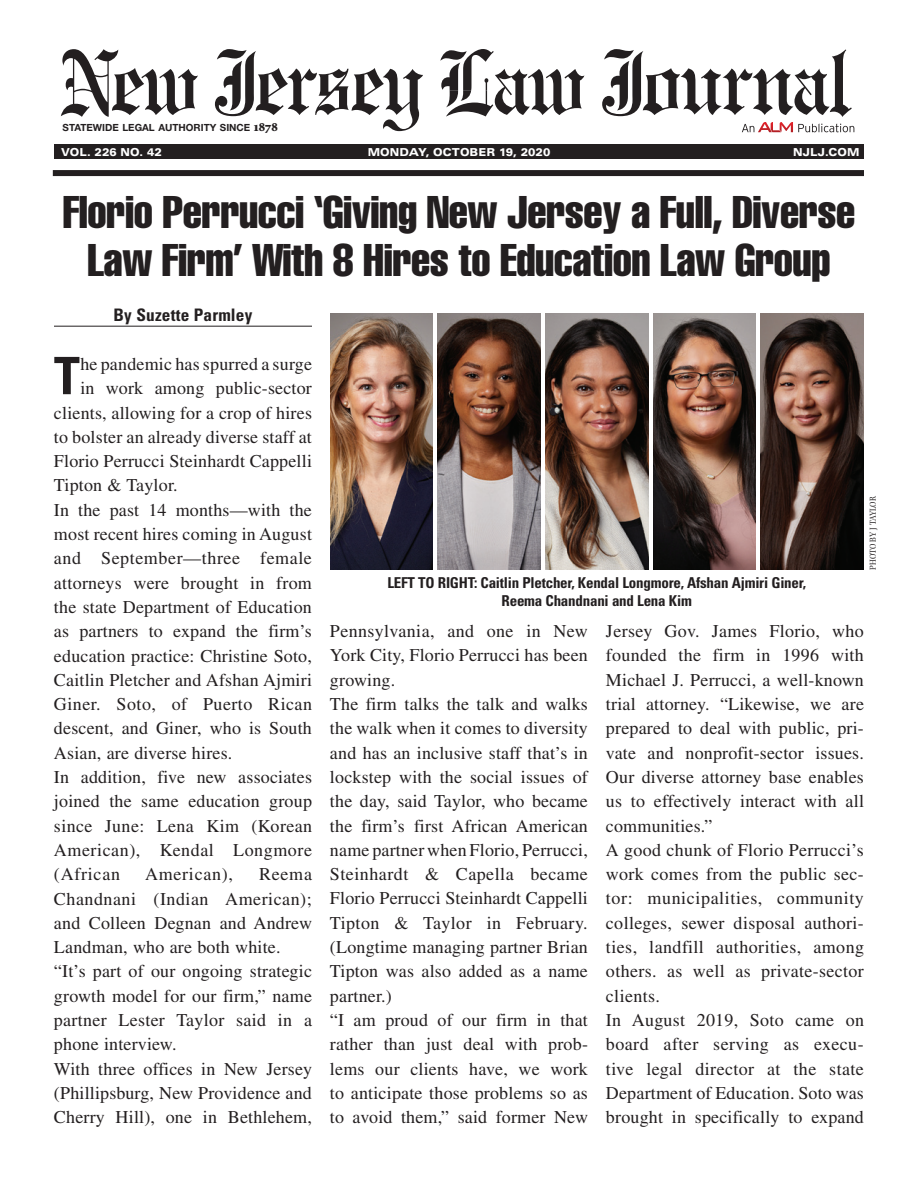
<style>
.page{position:relative;width:918px;height:1188px;background:#fff}
.page>*{position:absolute;margin:0;border:0;box-sizing:border-box;transform-origin:0 0}
.t1{font:700 condensed 51.6px "Univers LT Std";color:#231f20}
.t2{font:45px/48px "Helvetica LT Std Comp";letter-spacing:-.01em;color:#231f20;text-align:center}
.t3{font:18px/24.3px "Times LT Std";letter-spacing:.01em;color:#231f20}
.t4{font:18px "Times LT Std";letter-spacing:.03em;color:#231f20}
.t5{font:18px "Times LT Std";letter-spacing:.04em;color:#231f20}
.t6{font:700 condensed 17.25px "Univers LT Std";letter-spacing:.01em;color:#231f20}
.t7{font:700 condensed 15px/18px "Univers LT Std";letter-spacing:-.015em;color:#231f20;text-align:center}
.t8{font:900 expanded 10.95px "Univers LT Std";letter-spacing:.005em;color:#fff;scale:.9 1}
.t9{font:700 9.9px "Helvetica Neue LT Std";color:#231f20}
.t10{font:9px "Photina MT Std";letter-spacing:.01em;color:#231f20;scale:.9 1}
.s1{font-family:"Minion Std";font-weight:900;font-size:13.2px}
</style>
<div class="page">
<div style="left:53px;top:170px;width:811px;height:6px;background:#231f20"></div>
<div style="left:54px;top:144px;width:810px;height:15px;background:#231f20"></div>
<svg style="left:61px;top:49px;width:137px;height:68px"></svg>
<svg style="left:215px;top:49px;width:208px;height:82px"></svg>
<svg style="left:440px;top:49px;width:144px;height:68px"></svg>
<svg style="left:602px;top:49px;width:252px;height:83px"></svg>
<hr style="left:54px;top:326px;width:258px;height:1px;background:#231f20">
<img style="left:330px;top:313px;width:103px;height:257px">
<img style="left:438px;top:313px;width:102px;height:257px">
<img style="left:545px;top:313px;width:103px;height:257px">
<img style="left:653px;top:313px;width:103px;height:257px">
<img style="left:761px;top:313px;width:103px;height:257px">
<p class="t9" style="left:63px;top:122px;width:217px">STATEWIDE LEGAL AUTHORITY SINCE <span class="s1">1878</span></p>
<p class="t8" style="left:61px;top:146px;width:113px">VOL. 226 NO. 42</p>
<p class="t8" style="left:368px;top:146px;width:204px">MON DAY, OCTOBER 19, 2020</p>
<p class="t8" style="left:793px;top:146px;width:75px">NJLJ.COM</p>
<h2 class="t2" style="left:63px;top:188px;width:794px">Florio Perrucci ‘Giving New Jersey a Full, Diverse<br>Law Firm’ With 8 Hires to Education Law Group</h2>
<p class="t6" style="left:114px;top:305px;width:140px">By Suzette Parmley</p>
<h1 class="t1" style="left:54px;top:344px;width:27px">T</h1>
<p class="t3" style="left:80px;top:352px;width:233px">he pandemic has spurred a surge</p>
<p class="t3" style="left:80px;top:376px;width:233px">in work among public-sector</p>
<p class="t3" style="left:54px;top:400px;width:260px">clients, allowing for a crop of hires</p>
<p class="t3" style="left:54px;top:425px;width:259px">to bolster an already diverse staff at</p>
<p class="t3" style="left:54px;top:449px;width:260px">Florio Perrucci Steinhardt Cappelli</p>
<p class="t3" style="left:54px;top:473px;width:125px">Tipton &amp; Taylor.</p>
<p class="t3" style="left:54px;top:497px;width:259px">In the past 14 months—with the</p>
<p class="t3" style="left:54px;top:522px;width:260px">most recent hires coming in August</p>
<p class="t4" style="left:54px;top:548px;width:259px">and September—three female</p>
<p class="t3" style="left:54px;top:570px;width:259px">attorneys were brought in from</p>
<p class="t3" style="left:54px;top:595px;width:259px">the state Department of Education</p>
<p class="t3" style="left:54px;top:619px;width:259px">as partners to expand the firm’s</p>
<p class="t3" style="left:54px;top:643px;width:260px">education practice: Christine Soto,</p>
<p class="t3" style="left:54px;top:668px;width:260px">Caitlin Pletcher and Afshan Ajmiri</p>
<p class="t3" style="left:54px;top:692px;width:260px">Giner. Soto, of Puerto Rican</p>
<p class="t3" style="left:54px;top:716px;width:259px">descent, and Giner, who is South</p>
<p class="t3" style="left:54px;top:740px;width:180px">Asian, are diverse hires.</p>
<p class="t3" style="left:54px;top:765px;width:260px">In addition, five new associates</p>
<p class="t3" style="left:54px;top:789px;width:260px">joined the same education group</p>
<p class="t3" style="left:54px;top:813px;width:260px">since June: Lena Kim (Korean</p>
<p class="t4" style="left:54px;top:840px;width:260px">American), Kendal Longmore</p>
<p class="t5" style="left:54px;top:864px;width:68px">(African</p>
<p class="t5" style="left:145px;top:864px;width:90px">American),</p>
<p class="t10" style="left:868px;top:570px;width:83px;rotate:-90deg">PHOTO BY J TAYLOR</p>
<p class="t7" style="left:387px;top:574px;width:420px">Left to right: Caitlin Pletcher, Kendal Longmore, Afshan Ajmiri Giner,<br>Reema Chandnani and Lena Kim</p>
<p class="t3" style="left:330px;top:619px;width:260px">Pennsylvania, and one in New<br>York City, Florio Perrucci has been growing.<br>The firm talks the talk and walks the walk when it comes to diversity and has an inclusive staff that’s in lockstep with the social issues of the day, said Taylor, who became the firm’s first African American name partner when Florio, Perrucci,<br>Steinhardt &amp; Capella became<br>Florio Perrucci Steinhardt Cappelli<br>Tipton &amp; Taylor in February. (Longtime managing partner Brian<br>Tipton was also added as a name partner.)<br>“I am proud of our firm in that rather than just deal with prob&shy;lems our clients have, we work to anticipate those problems so as to avoid them,” said former New</p>
<p class="t3" style="left:606px;top:619px;width:260px">Jersey Gov. James Florio, who founded the firm in 1996 with<br>Michael J. Perrucci, a well-known trial attorney. “Likewise, we are prepared to deal with public, pri&shy;vate and nonprofit-sector issues.<br>Our diverse attorney base enables us to effectively interact with all communities.”<br>A good chunk of Florio Perrucci’s work comes from the public sec&shy;tor: municipalities, community colleges, sewer disposal authori&shy;ties, landfill authorities, among others. as well as private-sector clients.<br>In August 2019, Soto came on board after serving as execu&shy;tive legal director at the state<br>Department of Education. Soto was brought in specifically to expand</p>
<p class="t3" style="left:54px;top:862px;width:260px;text-indent:205px">Reema<br>Chandnani (Indian American); and Colleen Degnan and Andrew<br>Landman, who are both white. “It’s part of our ongoing strategic growth model for our firm,” name partner Lester Taylor said in a phone interview.<br>With three offices in New Jersey (Phillipsburg, New Providence and<br>Cherry Hill), one in Bethlehem,</p>
</div>
